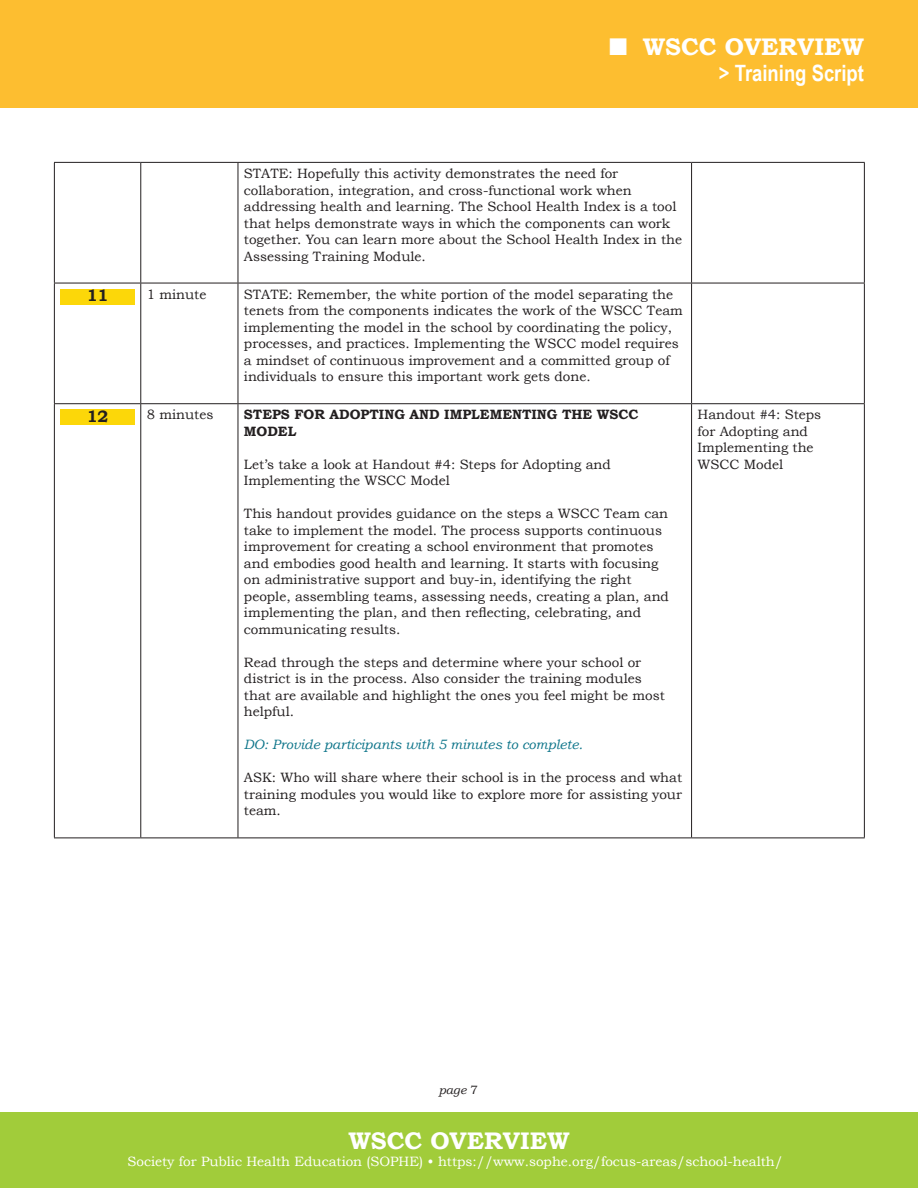
<style>
.page{position:relative;width:918px;height:1188px;background:#fff}
.page>*{position:absolute;margin:0;border:0;box-sizing:border-box;transform-origin:0 0}
.t1{font:700 24px "Bookman Old Style";color:#fff}
.t2{font:700 22.5px "Arial Narrow";color:#fff}
.Slide_Numbers__bold{font:700 16.5px "Bookman Old Style";color:#231f20}
.Text_inside_Table{font:13.5px/16.5px "Bookman Old Style";color:#231f20}
.t3{font:13.5px "Bookman Old Style";color:#fff}
.Text_inside_Table-2{font:italic 13.5px "Bookman Old Style";color:#0e758a}
.Text_inside_Table-3{font:700 13.5px/16.5px "Bookman Old Style";color:#231f20}
.t4{font:italic 12px "Bookman Old Style";color:#231f20}
.s1{font-style:normal}
</style>
<div class="page">
<div style="left:0;top:1112px;width:918px;height:76px;background:#a1cc3a"></div>
<div style="left:0;top:0;width:918px;height:108px;background:#fdbe30"></div>
<hr style="left:54px;top:162px;width:87px;height:1px;background:#231f20">
<hr style="left:54px;top:163px;width:1px;height:120px;background:#231f20">
<hr style="left:141px;top:162px;width:97px;height:1px;background:#231f20">
<hr style="left:140px;top:163px;width:1px;height:120px;background:#231f20">
<hr style="left:238px;top:162px;width:454px;height:1px;background:#231f20">
<hr style="left:238px;top:163px;width:1px;height:120px;background:#231f20">
<hr style="left:692px;top:162px;width:173px;height:1px;background:#231f20">
<hr style="left:691px;top:163px;width:1px;height:120px;background:#231f20">
<hr style="left:864px;top:163px;width:1px;height:120px;background:#231f20">
<hr style="left:54px;top:283px;width:87px;height:1px;background:#231f20">
<hr style="left:54px;top:283px;width:1px;height:120px;background:#231f20">
<hr style="left:141px;top:283px;width:97px;height:1px;background:#231f20">
<hr style="left:140px;top:283px;width:1px;height:120px;background:#231f20">
<hr style="left:238px;top:283px;width:454px;height:1px;background:#231f20">
<hr style="left:238px;top:283px;width:1px;height:120px;background:#231f20">
<hr style="left:692px;top:283px;width:173px;height:1px;background:#231f20">
<hr style="left:691px;top:283px;width:1px;height:120px;background:#231f20">
<hr style="left:864px;top:283px;width:1px;height:120px;background:#231f20">
<hr style="left:54px;top:403px;width:87px;height:1px;background:#231f20">
<hr style="left:54px;top:404px;width:1px;height:434px;background:#231f20">
<hr style="left:141px;top:403px;width:97px;height:1px;background:#231f20">
<hr style="left:140px;top:404px;width:1px;height:434px;background:#231f20">
<hr style="left:238px;top:403px;width:454px;height:1px;background:#231f20">
<hr style="left:238px;top:404px;width:1px;height:434px;background:#231f20">
<hr style="left:692px;top:403px;width:173px;height:1px;background:#231f20">
<hr style="left:691px;top:404px;width:1px;height:434px;background:#231f20">
<hr style="left:864px;top:404px;width:1px;height:434px;background:#231f20">
<hr style="left:54px;top:838px;width:87px;height:1px;background:#231f20">
<hr style="left:141px;top:838px;width:97px;height:1px;background:#231f20">
<hr style="left:238px;top:838px;width:454px;height:1px;background:#231f20">
<hr style="left:692px;top:838px;width:173px;height:1px;background:#231f20">
<div style="left:60px;top:289px;width:75px;height:16px;background:#fcd709"></div>
<div style="left:60px;top:410px;width:75px;height:15px;background:#fcd709"></div>
<p class="t1" style="left:609px;top:33px;width:256px">■ WSCC OVERVIEW</p>
<p class="t2" style="left:719px;top:56px;width:147px">&gt; Training Script</p>
<p class="Text_inside_Table" style="left:244px;top:165px;width:440px">STATE: Hopefully this activity demonstrates the need for collaboration, integration, and cross-functional work when addressing health and learning. The School Health Index is a tool that helps demonstrate ways in which the components can work together. You can learn more about the School Health Index in the Assessing Training Module.</p>
<p class="Slide_Numbers__bold" style="left:87px;top:285px;width:23px">11</p>
<p class="Text_inside_Table" style="left:147px;top:286px;width:61px">1 minute</p>
<p class="Text_inside_Table" style="left:244px;top:286px;width:441px">STATE: Remember, the white portion of the model separating the tenets from the components indicates the work of the WSCC Team implementing the model in the school by coordinating the policy, processes, and practices. Implementing the WSCC model requires a mindset of continuous improvement and a committed group of individuals to ensure this important work gets done.</p>
<p class="Slide_Numbers__bold" style="left:87px;top:406px;width:23px">12</p>
<p class="Text_inside_Table" style="left:147px;top:407px;width:68px">8 minutes</p>
<p class="Text_inside_Table-3" style="left:244px;top:406px;width:396px">STEPS FOR ADOPTING AND IMPLEMENTING THE WSCC<br>MODEL</p>
<p class="Text_inside_Table" style="left:244px;top:456px;width:368px">Let’s take a look at Handout #4: Steps for Adopting and<br>Implementing the WSCC Model</p>
<p class="Text_inside_Table" style="left:244px;top:506px;width:427px">This handout provides guidance on the steps a WSCC Team can take to implement the model. The process supports continuous improvement for creating a school environment that promotes and embodies good health and learning. It starts with focusing on administrative support and buy-in, identifying the right people, assembling teams, assessing needs, creating a plan, and implementing the plan, and then reflecting, celebrating, and communicating results.</p>
<p class="Text_inside_Table" style="left:244px;top:654px;width:423px">Read through the steps and determine where your school or district is in the process. Also consider the training modules that are available and highlight the ones you feel might be most helpful.</p>
<p class="Text_inside_Table-2" style="left:244px;top:737px;width:340px">DO: Provide participants with 5 minutes to complete.</p>
<p class="Text_inside_Table" style="left:244px;top:770px;width:440px;text-align:justify">ASK: Who will share where their school is in the process and what training modules you would like to explore more for assisting your team.</p>
<p class="Text_inside_Table" style="left:698px;top:407px;width:125px">Handout #4: Steps for Adopting and<br>Implementing the<br>WSCC Model</p>
<p class="t4" style="left:439px;top:1083px;width:41px">page <span class="s1">7</span></p>
<p class="t1" style="left:348px;top:1126px;width:223px">WSCC OVERVIEW</p>
<p class="t3" style="left:128px;top:1153px;width:657px">Society for Public Health Education (SOPHE) • https://www.sophe.org/focus-areas/school-health/</p>
</div>
